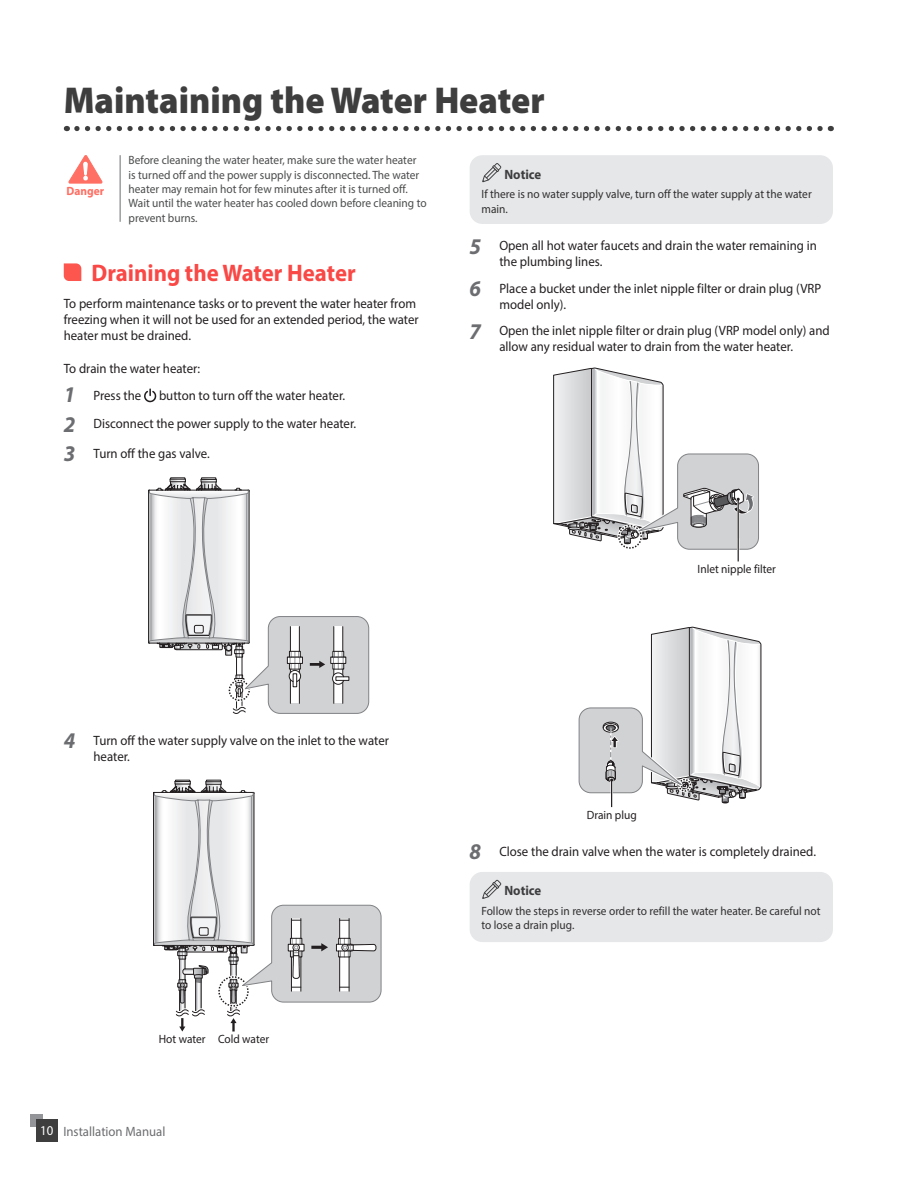
<style>
.page{position:relative;width:918px;height:1188px;background:#fff}
.page>*{position:absolute;margin:0;border:0;box-sizing:border-box;transform-origin:0 0}
.Heading-1{font:900 37.5px "Myriad Pro";color:#3e3e3f;scale:.95 1}
.Heading-2{font:700 24px "Myriad Pro";color:#f94845;scale:.95 1}
.Body-1{font:italic 700 22.5px "Myriad Pro";color:#6c6d70;scale:.95 1}
.Body-1-2{font:13.5px/16.2px "Myriad Pro";color:#231f20;scale:.95 1}
.Body-2{font:13.5px "Myriad Pro";color:#231f20;scale:.95 1}
.t1{font:13.5px "Myriad Pro";color:#6c6d70;scale:.95 1}
.Body-1-3{font:700 13.5px "Myriad Pro";color:#3e3e3f;scale:.95 1}
.Notic-Body{font:12px/14.4px "Myriad Pro";color:#4b4c4d;scale:.95 1}
.Warning_Body{font:12px/14.4px "Myriad Pro";color:#312f30;scale:.95 1}
.Callout{font:12px "Myriad Pro";color:#231f20;scale:.95 1}
.Caution-title{font:700 12px "Myriad Pro";color:#ff6f63;scale:.95 1}
.s1{color:#fff}
</style>
<div class="page">
<div style="left:30px;top:1114px;width:13px;height:13px;background:#939598"></div>
<div style="left:36px;top:1119px;width:21px;height:22px;background:#3e3e3f"></div>
<svg style="left:77px;top:126px;width:754px;height:5px"></svg>
<hr style="left:120px;top:155px;width:1px;height:67px;background:#6c6d70">
<svg style="left:68px;top:155px;width:35px;height:29px"></svg>
<svg style="left:64px;top:263px;width:17px;height:18px"></svg>
<svg style="left:144px;top:388px;width:12px;height:14px"></svg>
<svg style="left:148px;top:477px;width:222px;height:237px"></svg>
<svg style="left:153px;top:780px;width:229px;height:252px"></svg>
<div style="left:470px;top:155px;width:363px;height:69px;background:#e6e7e9;border-radius:13px"></div>
<svg style="left:482px;top:163px;width:19px;height:19px"></svg>
<hr style="left:738px;top:500px;width:1px;height:61px;background:#231f20">
<svg style="left:553px;top:368px;width:206px;height:183px"></svg>
<svg style="left:578px;top:627px;width:183px;height:180px"></svg>
<div style="left:470px;top:872px;width:363px;height:70px;background:#e6e7e9;border-radius:13px"></div>
<svg style="left:482px;top:880px;width:19px;height:19px"></svg>
<p class="Heading-1" style="left:64px;top:79px;width:508px">Maintaining the Water Heater</p>
<p class="Notic-Body" style="left:129px;top:153px;width:315px">Before cleaning the water heater, make sure the water heater<br>is turned off and the power supply is disconnected. The water heater may remain hot for few minutes after it is turned off.<br>Wait until the water heater has cooled down before cleaning to prevent burns.</p>
<p class="Heading-2" style="left:91px;top:257px;width:280px">Draining the Water Heater</p>
<p class="Body-1-2" style="left:64px;top:295px;width:375px">To perform maintenance tasks or to prevent the water heater from freezing when it will not be used for an extended period, the water heater must be drained.</p>
<p class="Body-2" style="left:64px;top:360px;width:145px">To drain the water heater:</p>
<p class="Body-1" style="left:64px;top:380px;width:14px">1</p>
<p class="Body-1-2" style="left:94px;top:387px;width:52px">Press the</p>
<p class="Body-1-2" style="left:159px;top:387px;width:197px">button to turn off the water heater.</p>
<p class="Body-1" style="left:64px;top:409px;width:14px">2</p>
<p class="Body-1-2" style="left:94px;top:415px;width:278px">Disconnect the power supply to the water heater.</p>
<p class="Body-1" style="left:64px;top:439px;width:14px">3</p>
<p class="Body-1-2" style="left:94px;top:445px;width:124px">Turn off the gas valve.</p>
<p class="Caution-title" style="left:67px;top:183px;width:41px">Danger</p>
<p class="Body-1-3" style="left:504px;top:165px;width:40px">Notice</p>
<p class="Warning_Body" style="left:482px;top:187px;width:349px">If there is no water supply valve, turn off the water supply at the water main.</p>
<p class="Body-1" style="left:470px;top:231px;width:14px">5</p>
<p class="Body-1-2" style="left:499px;top:237px;width:336px">Open all hot water faucets and drain the water remaining in the plumbing lines.</p>
<p class="Body-1" style="left:470px;top:274px;width:14px">6</p>
<p class="Body-1-2" style="left:499px;top:280px;width:340px">Place a bucket under the inlet nipple filter or drain plug (VRP model only).</p>
<p class="Body-1" style="left:470px;top:316px;width:14px">7</p>
<p class="Body-1-2" style="left:499px;top:322px;width:349px">Open the inlet nipple filter or drain plug (VRP model only) and allow any residual water to drain from the water heater.</p>
<p class="Callout" style="left:698px;top:562px;width:84px">Inlet nipple filter</p>
<p class="Body-1" style="left:64px;top:726px;width:14px">4</p>
<p class="Body-1-2" style="left:94px;top:732px;width:312px">Turn off the water supply valve on the inlet to the water heater.</p>
<p class="Callout" style="left:159px;top:1032px;width:51px">Hot water</p>
<p class="Callout" style="left:218px;top:1031px;width:55px">Cold water</p>
<p class="t1" style="left:40px;top:1124px;width:133px"><span class="s1">10</span> Installation Manual</p>
<p class="Callout" style="left:587px;top:808px;width:54px">Drain plug</p>
<p class="Body-1" style="left:470px;top:837px;width:14px">8</p>
<p class="Body-1-2" style="left:499px;top:843px;width:335px">Close the drain valve when the water is completely drained.</p>
<p class="Body-1-3" style="left:504px;top:882px;width:40px">Notice</p>
<p class="Warning_Body" style="left:482px;top:904px;width:358px">Follow the steps in reverse order to refill the water heater. Be careful not to lose a drain plug.</p>
</div>
